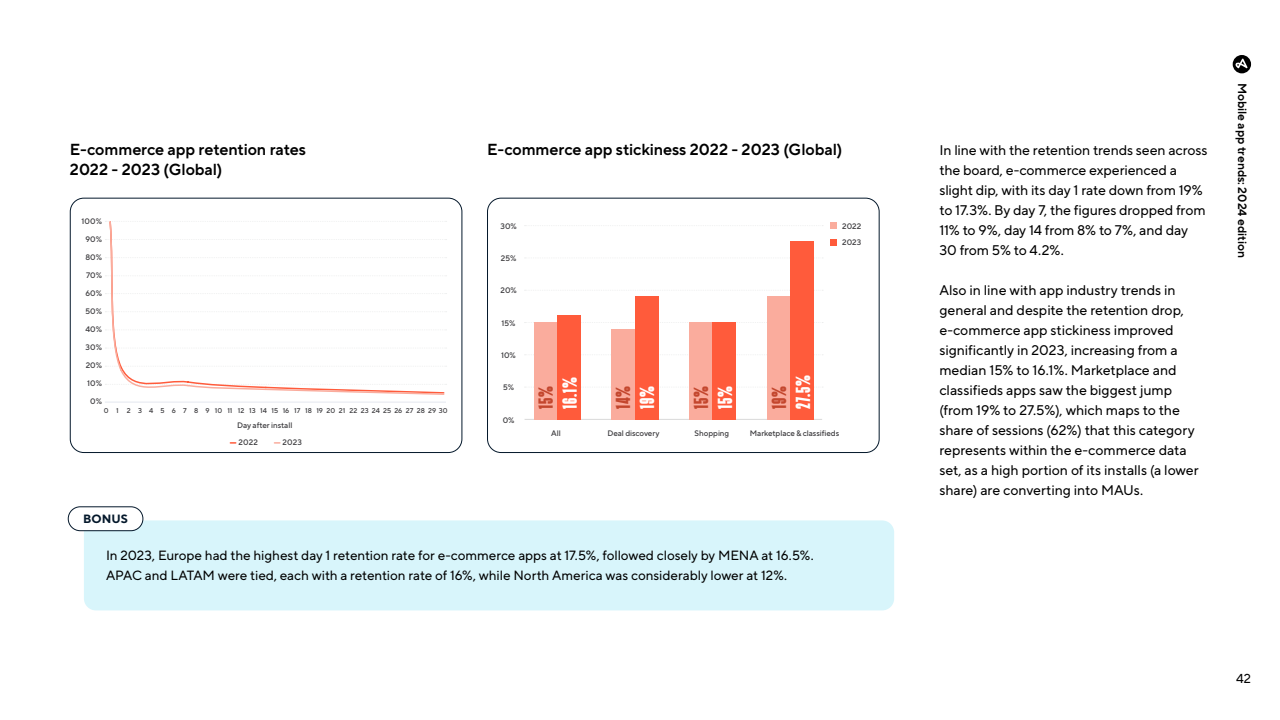
<style>
.page{position:relative;width:1280px;height:720px;background:#fff}
.page>*{position:absolute;margin:0;border:0;box-sizing:border-box;transform-origin:0 0}
.t1{font:700 condensed 17.3px "Placard Next";letter-spacing:.07em;color:#fff}
.t2{font:700 condensed 17.3px "Placard Next";letter-spacing:.07em;color:#c3462d}
.t3{font:16px/20px "TT Norms Pro Adjust D Bold";letter-spacing:-.005em;color:#000}
.t4{font:14px/20px "TT Norms Pro Adjust";letter-spacing:-.005em;color:#000}
.t5{font:13.4px/20px "TT Norms Pro Adjust";letter-spacing:-.005em;color:#000}
.t6{font:13px "TT Norms Pro Adjust";color:#000}
.t7{font:12px "TT Norms Pro Adjust D Bold";letter-spacing:-.005em;color:#000}
.t8{font:700 12px "TT Norms Pro Adjust";color:#04182b}
.t9{font:500 8px/17px "TT Norms Pro Adjust";letter-spacing:-.005em;color:#3e3d40}
.t10{font:500 7px "TT Norms Pro Adjust";letter-spacing:.01em;color:#3e3d40}
</style>
<div class="page">
<div style="left:1233px;top:55px;width:18px;height:18px;background:#000;border-radius:50%"></div>
<svg style="left:1235px;top:59px;width:13px;height:9px"></svg>
<div style="left:70px;top:198px;width:392px;height:255px;border:1px solid #04182b;border-radius:14px"></div>
<div style="left:487px;top:198px;width:393px;height:255px;border:1px solid #04182b;border-radius:14px"></div>
<div style="left:84px;top:520px;width:810px;height:90px;background:#d8f5fb;border-radius:12px"></div>
<div style="left:68px;top:507px;width:75px;height:24px;background:#fff;border-radius:12px"></div>
<div style="left:68px;top:506px;width:75px;height:25px;border:1px solid #04182b;border-radius:12px"></div>
<svg style="left:230px;top:442px;width:6px;height:2px"></svg>
<svg style="left:274px;top:442px;width:6px;height:2px"></svg>
<hr style="left:105px;top:402px;width:341px;height:1px;background:#e4e7ef">
<svg style="left:831px;top:223px;width:6px;height:6px"></svg>
<svg style="left:831px;top:239px;width:6px;height:6px"></svg>
<hr style="left:525px;top:419px;width:297px;height:1px;background:#d9d9d9">
<svg style="left:525px;top:225px;width:298px;height:1px"></svg>
<svg style="left:525px;top:354px;width:298px;height:1px"></svg>
<svg style="left:525px;top:322px;width:298px;height:1px"></svg>
<svg style="left:525px;top:290px;width:298px;height:1px"></svg>
<div style="left:767px;top:297px;width:23px;height:123px;background:#faac9d"></div>
<div style="left:791px;top:242px;width:23px;height:178px;background:#ff5b3b"></div>
<div style="left:689px;top:323px;width:23px;height:97px;background:#faac9d"></div>
<div style="left:713px;top:323px;width:23px;height:97px;background:#ff5b3b"></div>
<div style="left:612px;top:329px;width:23px;height:91px;background:#faac9d"></div>
<div style="left:635px;top:297px;width:23px;height:123px;background:#ff5b3b"></div>
<div style="left:534px;top:323px;width:24px;height:97px;background:#faac9d"></div>
<div style="left:558px;top:315px;width:23px;height:105px;background:#ff5b3b"></div>
<svg style="left:109px;top:221px;width:336px;height:174px"></svg>
<p class="t3" style="left:70px;top:138px;width:238px">E-commerce app retention rates<br>2022 - 2023 (Global)</p>
<p class="t3" style="left:487px;top:138px;width:357px">E-commerce app stickiness 2022 - 2023 (Global)</p>
<p class="t9" style="left:82px;top:212px;width:22px">100%</p>
<p class="t9" style="left:86px;top:230px;width:18px">90%</p>
<p class="t9" style="left:85px;top:248px;width:18px">80%</p>
<p class="t9" style="left:86px;top:266px;width:17px">70%</p>
<p class="t9" style="left:86px;top:284px;width:18px">60%</p>
<p class="t9" style="left:85px;top:302px;width:18px">50%</p>
<p class="t9" style="left:85px;top:320px;width:18px">40%</p>
<p class="t9" style="left:86px;top:338px;width:18px">30%</p>
<p class="t9" style="left:86px;top:356px;width:18px">20%</p>
<p class="t9" style="left:87px;top:374px;width:16px">10%</p>
<p class="t9" style="left:90px;top:392px;width:13px">0%</p>
<p class="t10" style="left:104px;top:405px;width:345px">0 1 2 3 4 5 6 7 8 9 10 11 12 13 14 15 16 17 18 192021 222324252627282930</p>
<p class="t8" style="left:83px;top:510px;width:46px">BONUS</p>
<p class="t9" style="left:237px;top:416px;width:57px">Day after install<br>2022</p>
<p class="t9" style="left:283px;top:433px;width:21px">2023</p>
<p class="t9" style="left:500px;top:217px;width:18px">30%</p>
<p class="t9" style="left:501px;top:249px;width:17px">25%</p>
<p class="t9" style="left:501px;top:281px;width:18px">20%</p>
<p class="t9" style="left:502px;top:314px;width:15px">15%</p>
<p class="t9" style="left:501px;top:346px;width:16px">10%</p>
<p class="t9" style="left:503px;top:378px;width:12px">5%</p>
<p class="t9" style="left:503px;top:411px;width:13px">0%</p>
<p class="t9" style="left:842px;top:218px;width:21px;line-height:16.2px">2022<br>2023</p>
<p class="t2" style="left:535px;top:409px;width:25px;rotate:-90deg">15%</p>
<p class="t1" style="left:559px;top:409px;width:34px;rotate:-90deg">16.1%</p>
<p class="t2" style="left:613px;top:409px;width:25px;rotate:-90deg">14%</p>
<p class="t1" style="left:637px;top:409px;width:25px;rotate:-90deg">19%</p>
<p class="t2" style="left:691px;top:409px;width:25px;rotate:-90deg">15%</p>
<p class="t1" style="left:715px;top:409px;width:25px;rotate:-90deg">15%</p>
<p class="t2" style="left:769px;top:409px;width:25px;rotate:-90deg">19%</p>
<p class="t1" style="left:793px;top:409px;width:36px;rotate:-90deg">27.5%</p>
<p class="t9" style="left:551px;top:424px;width:11px">All</p>
<p class="t9" style="left:607px;top:424px;width:54px">Deal discovery</p>
<p class="t9" style="left:695px;top:424px;width:36px">Shopping</p>
<p class="t9" style="left:750px;top:424px;width:91px">Marketplace &amp; classifieds</p>
<p class="t5" style="left:106px;top:544px;width:709px">In 2023, Europe had the highest day 1 retention rate for e-commerce apps at 17.5%, followed closely by MENA at 16.5%.<br>APAC and LATAM were tied, each with a retention rate of 16%, while North America was considerably lower at 12%.</p>
<p class="t4" style="left:939px;top:139px;width:270px">In line with the retention trends seen across the board, e-commerce experienced a slight dip, with its day 1 rate down from 19% to 17.3%. By day 7, the figures dropped from 11% to 9%, day 14 from 8% to 7%, and day 30 from 5% to 4.2%.</p>
<p class="t4" style="left:939px;top:279px;width:261px">Also in line with app industry trends in general and despite the retention drop, e-commerce app stickiness improved significantly in 2023, increasing from a median 15% to 16.1%. Marketplace and classifieds apps saw the biggest jump (from 19% to 27.5%), which maps to the share of sessions (62%) that this category represents within the e-commerce data set, as a high portion of its installs (a lower share) are converting into MAUs.</p>
<p class="t7" style="left:1251px;top:83px;width:176px;rotate:90deg">Mobile app trends: 2024 edition</p>
<p class="t6" style="left:1236px;top:669px;width:16px">42</p>
</div>
